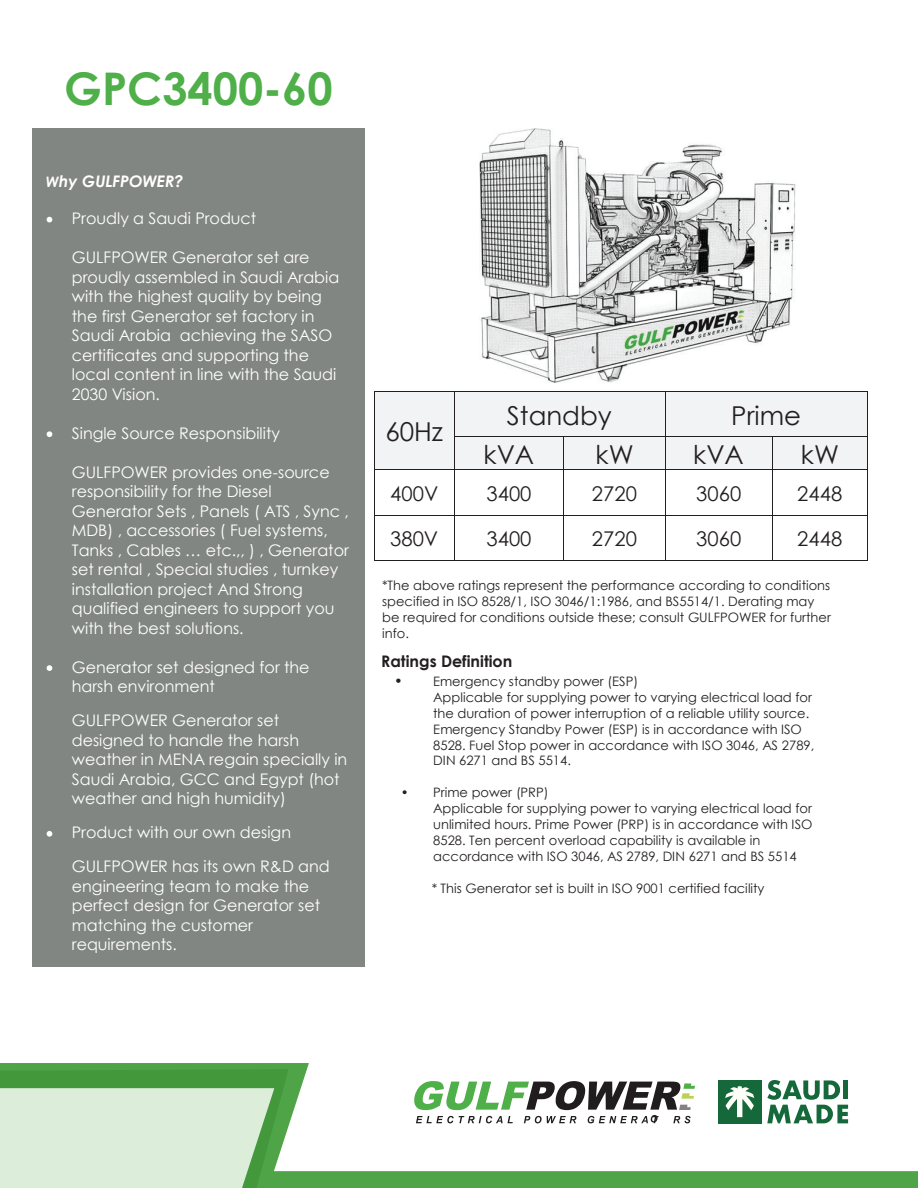
<style>
.page{position:relative;width:918px;height:1188px;background:#fff}
.page>*{position:absolute;margin:0;border:0;box-sizing:border-box;transform-origin:0 0}
.t1{font:700 45px "Century Gothic";color:#4faf49}
.t2{font:25.95px "Century Gothic";color:#231f20}
.t3{font:20.25px "Century Gothic";color:#231f20}
.t4{font:15.9px/19.5px "Century Gothic";color:#fff}
.t5{font:700 15.9px "Century Gothic";color:#231f20}
.t6{font:italic 700 15.9px "Century Gothic";color:#fff}
.t7{font:13.05px/15.9px "Century Gothic";color:#231f20}
.s1{font-size:14.4px}
</style>
<div class="page">
<div style="left:32px;top:128px;width:332px;height:839px;background:#828683"></div>
<svg style="left:47px;top:217px;width:5px;height:5px"></svg>
<svg style="left:47px;top:431px;width:5px;height:6px"></svg>
<svg style="left:47px;top:665px;width:5px;height:6px"></svg>
<svg style="left:47px;top:831px;width:5px;height:6px"></svg>
<div style="left:375px;top:392px;width:79px;height:77px;background:#f2f3f4"></div>
<div style="left:454px;top:392px;width:211px;height:44px;background:#f2f3f4"></div>
<div style="left:665px;top:392px;width:202px;height:44px;background:#f2f3f4"></div>
<hr style="left:375px;top:392px;width:79px;height:1px;background:#231f20">
<hr style="left:455px;top:392px;width:210px;height:1px;background:#231f20">
<hr style="left:665px;top:392px;width:202px;height:1px;background:#231f20">
<hr style="left:374px;top:392px;width:1px;height:44px;background:#231f20">
<hr style="left:454px;top:392px;width:1px;height:44px;background:#231f20">
<hr style="left:665px;top:392px;width:1px;height:44px;background:#231f20">
<hr style="left:867px;top:392px;width:1px;height:44px;background:#231f20">
<div style="left:454px;top:436px;width:110px;height:33px;background:#f2f3f4"></div>
<div style="left:564px;top:436px;width:101px;height:33px;background:#f2f3f4"></div>
<div style="left:665px;top:436px;width:107px;height:33px;background:#f2f3f4"></div>
<div style="left:773px;top:436px;width:94px;height:33px;background:#f2f3f4"></div>
<hr style="left:455px;top:436px;width:109px;height:1px;background:#231f20">
<hr style="left:564px;top:436px;width:101px;height:1px;background:#231f20">
<hr style="left:665px;top:436px;width:107px;height:1px;background:#231f20">
<hr style="left:773px;top:436px;width:94px;height:1px;background:#231f20">
<hr style="left:374px;top:436px;width:1px;height:33px;background:#231f20">
<hr style="left:454px;top:436px;width:1px;height:33px;background:#231f20">
<hr style="left:564px;top:436px;width:1px;height:33px;background:#231f20">
<hr style="left:665px;top:436px;width:1px;height:33px;background:#231f20">
<hr style="left:772px;top:436px;width:1px;height:33px;background:#231f20">
<hr style="left:867px;top:436px;width:1px;height:33px;background:#231f20">
<hr style="left:375px;top:469px;width:79px;height:1px;background:#231f20">
<hr style="left:455px;top:469px;width:109px;height:1px;background:#231f20">
<hr style="left:564px;top:469px;width:101px;height:1px;background:#231f20">
<hr style="left:665px;top:469px;width:107px;height:1px;background:#231f20">
<hr style="left:773px;top:469px;width:94px;height:1px;background:#231f20">
<hr style="left:374px;top:470px;width:1px;height:45px;background:#231f20">
<hr style="left:454px;top:470px;width:1px;height:45px;background:#231f20">
<hr style="left:564px;top:470px;width:1px;height:45px;background:#231f20">
<hr style="left:665px;top:470px;width:1px;height:45px;background:#231f20">
<hr style="left:772px;top:470px;width:1px;height:45px;background:#231f20">
<hr style="left:867px;top:470px;width:1px;height:45px;background:#231f20">
<hr style="left:375px;top:515px;width:79px;height:1px;background:#231f20">
<hr style="left:455px;top:515px;width:109px;height:1px;background:#231f20">
<hr style="left:564px;top:515px;width:101px;height:1px;background:#231f20">
<hr style="left:665px;top:515px;width:107px;height:1px;background:#231f20">
<hr style="left:773px;top:515px;width:94px;height:1px;background:#231f20">
<hr style="left:374px;top:516px;width:1px;height:45px;background:#231f20">
<hr style="left:454px;top:516px;width:1px;height:45px;background:#231f20">
<hr style="left:564px;top:516px;width:1px;height:45px;background:#231f20">
<hr style="left:665px;top:516px;width:1px;height:45px;background:#231f20">
<hr style="left:772px;top:516px;width:1px;height:45px;background:#231f20">
<hr style="left:867px;top:516px;width:1px;height:45px;background:#231f20">
<hr style="left:376px;top:561px;width:78px;height:1px;background:#231f20">
<hr style="left:455px;top:561px;width:109px;height:1px;background:#231f20">
<hr style="left:564px;top:561px;width:101px;height:1px;background:#231f20">
<hr style="left:665px;top:561px;width:107px;height:1px;background:#231f20">
<hr style="left:773px;top:561px;width:94px;height:1px;background:#231f20">
<img style="left:479px;top:128px;width:317px;height:255px">
<svg style="left:0;top:1063px;width:918px;height:125px"></svg>
<h1 class="t1" style="left:64px;top:55px;width:270px">GPC3400-60</h1>
<p class="t6" style="left:46px;top:169px;width:139px"><span class="s1">W</span>hy GULFPOWER?</p>
<p class="t4" style="left:72px;top:208px;width:186px">Proudly a Saudi Product</p>
<p class="t4" style="left:72px;top:247px;width:269px">GULFPOWER Generator set are proudly assembled in Saudi Arabia with the highest quality by being the first Generator set factory in<br>Saudi Arabia achieving the SASO certificates and supporting the local content in line with the Saudi<br>2030 Vision.</p>
<p class="t4" style="left:72px;top:423px;width:210px">Single Source Responsibility</p>
<p class="t4" style="left:72px;top:462px;width:279px">GULFPOWER provides one-source responsibility for the Diesel Generator Sets , Panels ( ATS , Sync , MDB) , accessories ( Fuel systems, Tanks , Cables … etc.,, ) , Generator set rental , Special studies , turnkey installation project And Strong qualified engineers to support you with the best solutions.</p>
<p class="t4" style="left:72px;top:657px;width:239px">Generator set designed for the harsh environment</p>
<p class="t4" style="left:72px;top:710px;width:277px">GULFPOWER Generator set designed to handle the harsh weather in MENA regain specially in<br>Saudi Arabia, GCC and Egypt (hot weather and high humidity)</p>
<p class="t4" style="left:72px;top:816px;width:260px;line-height:33.6px">Product with our own design<br>GULFPOWER has its own R&amp;D and</p>
<p class="t4" style="left:72px;top:876px;width:250px">engineering team to make the perfect design for Generator set matching the customer requirements.</p>
<h2 class="t2" style="left:385px;top:414px;width:59px">60Hz</h2>
<h2 class="t2" style="left:507px;top:397px;width:106px">Standby</h2>
<h2 class="t2" style="left:731px;top:397px;width:71px">Prime</h2>
<h2 class="t2" style="left:484px;top:436px;width:52px">kVA</h2>
<h2 class="t2" style="left:595px;top:436px;width:40px">kW</h2>
<h2 class="t2" style="left:693px;top:436px;width:52px">kVA</h2>
<h2 class="t2" style="left:801px;top:436px;width:40px">kW</h2>
<p class="t3" style="left:390px;top:479px;width:50px">400V</p>
<p class="t3" style="left:486px;top:479px;width:47px">3400</p>
<p class="t3" style="left:592px;top:479px;width:47px">2720</p>
<p class="t3" style="left:696px;top:479px;width:47px">3060</p>
<p class="t3" style="left:797px;top:479px;width:47px">2448</p>
<p class="t3" style="left:390px;top:525px;width:50px">380V</p>
<p class="t3" style="left:486px;top:525px;width:47px">3400</p>
<p class="t3" style="left:592px;top:525px;width:47px">2720</p>
<p class="t3" style="left:696px;top:525px;width:47px">3060</p>
<p class="t3" style="left:797px;top:525px;width:47px">2448</p>
<p class="t7" style="left:382px;top:578px;width:450px">*The above ratings represent the performance according to conditions specified in ISO 8528/1, ISO 3046/1:1986, and BS5514/1. Derating may be required for conditions outside these; consult GULFPOWER for further info.</p>
<p class="t5" style="left:381px;top:650px;width:133px">Ratings Definition</p>
<p class="t7" style="left:433px;top:673px;width:383px;text-indent:-39px"><span class="s1">•</span> Emergency standby power (ESP)<br>Applicable for supplying power to varying electrical load for the duration of power interruption of a reliable utility source.<br>Emergency Standby Power (ESP) is in accordance with ISO 8528. Fuel Stop power in accordance with ISO 3046, AS 2789, DIN 6271 and BS 5514.</p>
<p class="t7" style="left:433px;top:784px;width:381px;text-indent:-32px">• Prime power (PRP)<br>Applicable for supplying power to varying electrical load for unlimited hours. Prime Power (PRP) is in accordance with ISO 8528. Ten percent overload capability is available in accordance with ISO 3046, AS 2789, DIN 6271 and BS 5514</p>
<p class="t7" style="left:432px;top:880px;width:334px">* This Generator set is built in ISO 9001 certified facility</p>
</div>
